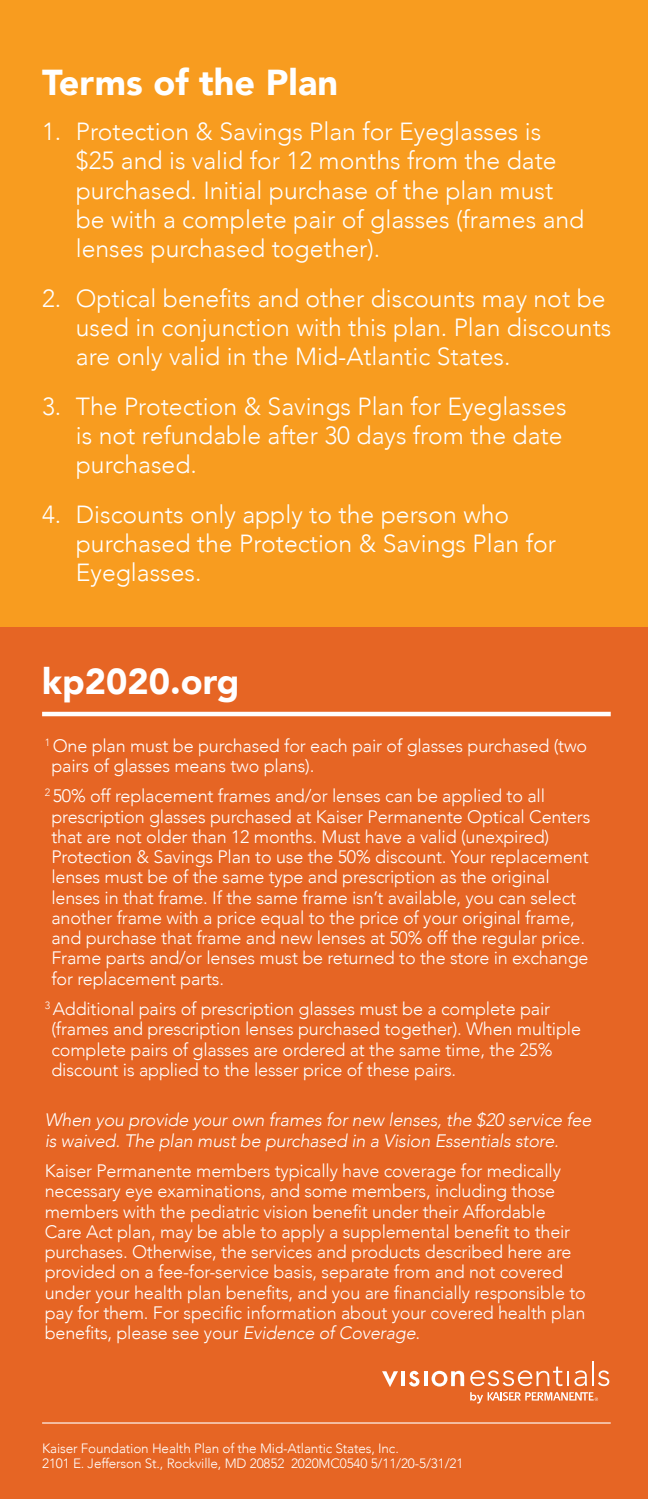
<style>
.page{position:relative;width:648px;height:1499px;background:#fff}
.page>*{position:absolute;margin:0;border:0;box-sizing:border-box;transform-origin:0 0}
.t1{font:900 36px "Avenir";color:#fff}
.t2{font:300 24.75px/29.2px "Avenir";color:#fff}
.t3{font:300 18px/20.2px "Avenir";letter-spacing:-.01em;color:#fff}
.t4{font:italic 300 18px/20.2px "Avenir";letter-spacing:-.01em;color:#fff}
.t5{font:300 13.5px/15.8px "Avenir";letter-spacing:-.01em;color:#fff}
.s1{font-style:italic}
</style>
<div class="page">
<div style="left:0;top:0;width:648px;height:726px;background:#f89c1f"></div>
<div style="left:0;top:628px;width:648px;height:870px;background:#e66524"></div>
<hr style="left:42px;top:712px;width:569px;height:4px;background:#fff">
<hr style="left:42px;top:1422px;width:569px;height:1px;background:#fff">
<hr style="left:592px;top:1361px;width:2px;height:25px;background:#fff">
<svg style="left:598px;top:1370px;width:11px;height:16px"></svg>
<svg style="left:470px;top:1366px;width:117px;height:20px"></svg>
<svg style="left:382px;top:1371px;width:16px;height:16px"></svg>
<hr style="left:401px;top:1371px;width:4px;height:15px;background:#fff">
<svg style="left:409px;top:1370px;width:11px;height:16px"></svg>
<hr style="left:424px;top:1371px;width:4px;height:15px;background:#fff">
<svg style="left:432px;top:1370px;width:32px;height:16px"></svg>
<svg style="left:470px;top:1392px;width:128px;height:11px"></svg>
<h1 class="t1" style="left:42px;top:51px;width:297px">Terms of the Plan</h1>
<h2 class="t2" style="left:76px;top:117px;width:510px;text-indent:-34px">1. Protection &amp; Savings Plan for Eyeglasses is $25 and is valid for 12 months from the date purchased. Initial purchase of the plan must be with a complete pair of glasses (frames and lenses purchased together).</h2>
<h2 class="t2" style="left:76px;top:283px;width:537px;text-indent:-34px">2. Optical benefits and other discounts may not be used in conjunction with this plan. Plan discounts are only valid in the Mid-Atlantic States.</h2>
<h2 class="t2" style="left:76px;top:391px;width:492px;text-indent:-34px">3. The Protection &amp; Savings Plan for Eyeglasses is not refundable after 30 days from the date purchased.</h2>
<h2 class="t2" style="left:76px;top:499px;width:482px;text-indent:-34px">4. Discounts only apply to the person who purchased the Protection &amp; Savings Plan for<br>Eyeglasses.</h2>
<h1 class="t1" style="left:42px;top:650px;width:199px">kp2020.org</h1>
<p class="t3" style="left:51px;top:735px;width:537px;text-indent:-7px"><sup>1</sup> One plan must be purchased for each pair of glasses purchased (two pairs of glasses means two plans).</p>
<p class="t3" style="left:51px;top:786px;width:540px;text-indent:-7px"><sup>2</sup> 50% off replacement frames and/or lenses can be applied to all prescription glasses purchased at Kaiser Permanente Optical Centers that are not older than 12 months. Must have a valid (unexpired)<br>Protection &amp; Savings Plan to use the 50% discount. Your replacement lenses must be of the same type and prescription as the original lenses in that frame. If the same frame isn’t available, you can select another frame with a price equal to the price of your original frame, and purchase that frame and new lenses at 50% off the regular price.<br>Frame parts and/or lenses must be returned to the store in exchange for replacement parts.</p>
<p class="t3" style="left:51px;top:998px;width:531px;text-indent:-7px"><sup>3</sup> Additional pairs of prescription glasses must be a complete pair (frames and prescription lenses purchased together). When multiple complete pairs of glasses are ordered at the same time, the 25% discount is applied to the lesser price of these pairs.</p>
<p class="t4" style="left:45px;top:1110px;width:548px">When you provide your own frames for new lenses, the $20 service fee is waived. The plan must be purchased in a Vision Essentials store.</p>
<p class="t3" style="left:45px;top:1160px;width:543px">Kaiser Permanente members typically have coverage for medically necessary eye examinations, and some members, including those members with the pediatric vision benefit under their Affordable Care Act plan, may be able to apply a supplemental benefit to their purchases. Otherwise, the services and products described here are provided on a fee-for-service basis, separate from and not covered under your health plan benefits, and you are financially responsible to pay for them. For specific information about your covered health plan benefits, please see your <span class="s1">Evidence of Coverage</span>.</p>
<p class="t5" style="left:42px;top:1440px;width:423px">Kaiser Foundation Health Plan of the Mid-Atlantic States, Inc.<br>2101 E. Jefferson St., Rockville, MD 20852 2020MC0540 5/11/20-5/31/21</p>
</div>
